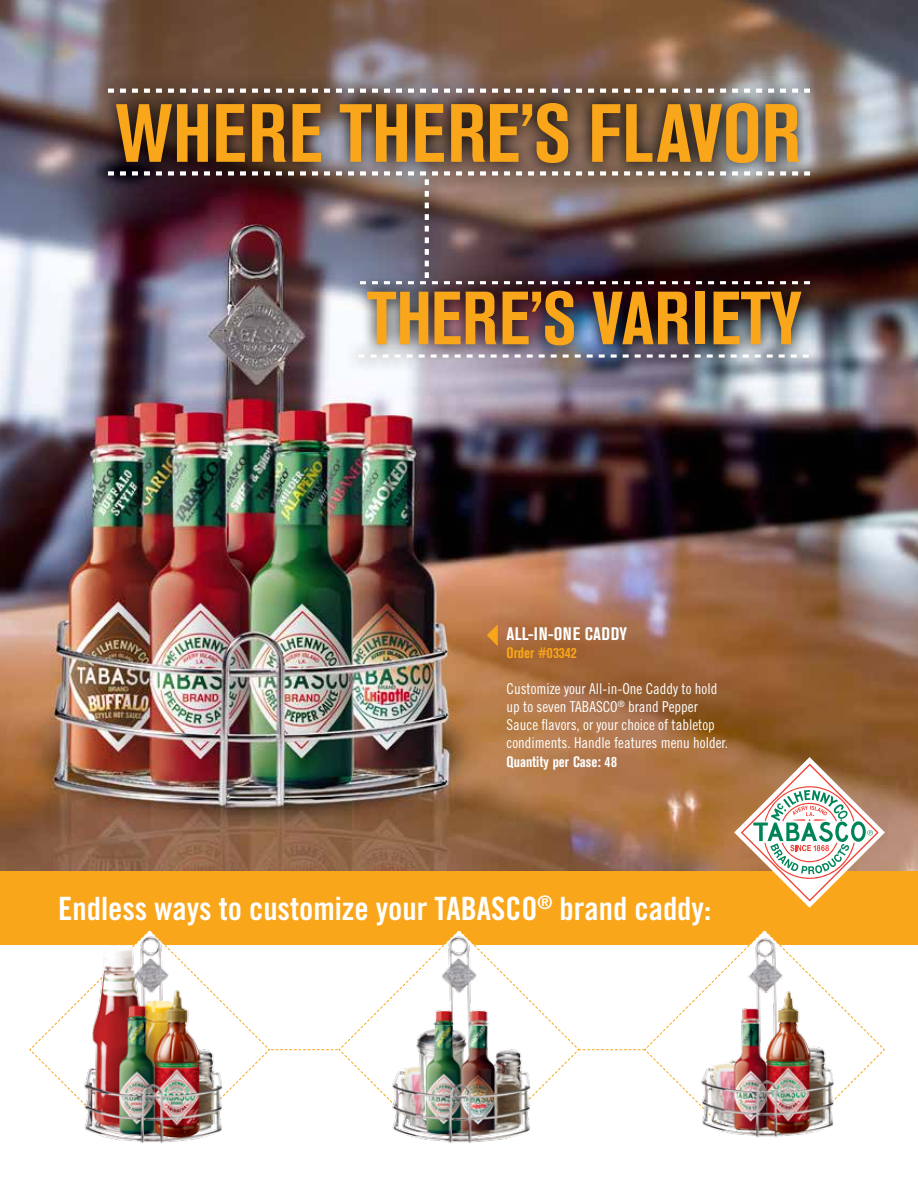
<style>
.page{position:relative;width:918px;height:1188px;background:#fff}
.page>*{position:absolute;margin:0;border:0;box-sizing:border-box;transform-origin:0 0}
.t1{font:700 condensed 81.6px "Akzidenz Grotesk BE";color:#faa61a}
.t2{font:700 condensed 74.55px "Akzidenz Grotesk BE";color:#faa61a}
.t3{font:32.1px "Trade Gothic Bold Cond Twenty";color:#fff}
.t4{font:700 condensed 18px "Akzidenz Grotesk BE";letter-spacing:.02em;color:#fff}
.t5{font:15px/18px "Trade Gothic Cond Eighteen";color:#fff}
.t6{font:700 condensed 15px "Akzidenz Grotesk BE";color:#fff}
.t7{font:700 condensed 15px "Akzidenz Grotesk BE";color:#faa61a}
</style>
<div class="page">
<img style="left:0;top:0;width:918px;height:871px">
<div style="left:0;top:871px;width:918px;height:74px;background:#faa61a"></div>
<svg style="left:643px;top:930px;width:242px;height:159px"></svg>
<svg style="left:734px;top:757px;width:151px;height:151px"></svg>
<svg style="left:487px;top:624px;width:11px;height:22px"></svg>
<img style="left:94px;top:74px;width:730px;height:298px">
<svg style="left:108px;top:89px;width:702px;height:4px"></svg>
<img style="left:108px;top:171px;width:702px;height:113px">
<svg style="left:359px;top:354px;width:450px;height:4px"></svg>
<img style="left:683px;top:937px;width:164px;height:201px">
<img style="left:66px;top:935px;width:171px;height:208px">
<img style="left:374px;top:935px;width:170px;height:208px">
<h1 class="t1" style="left:115px;top:87px;width:687px">WHERE THERE’S FLAVOR</h1>
<h2 class="t2" style="left:367px;top:276px;width:436px">THERE’S VARIETY</h2>
<p class="t4" style="left:507px;top:623px;width:122px">ALL-IN-ONE CADDY</p>
<p class="t7" style="left:507px;top:644px;width:72px">Order #03342</p>
<p class="t5" style="left:507px;top:679px;width:223px">Customize your All-in-One Caddy to hold up to seven TABASCO<sup>®</sup> brand Pepper Sauce flavors, or your choice of tabletop condiments. Handle features menu holder.</p>
<p class="t6" style="left:507px;top:753px;width:112px">Quantity per Case: 48</p>
<h3 class="t3" style="left:58px;top:889px;width:654px">Endless ways to customize your TABASCO<sup>®</sup> brand caddy:</h3>
</div>
